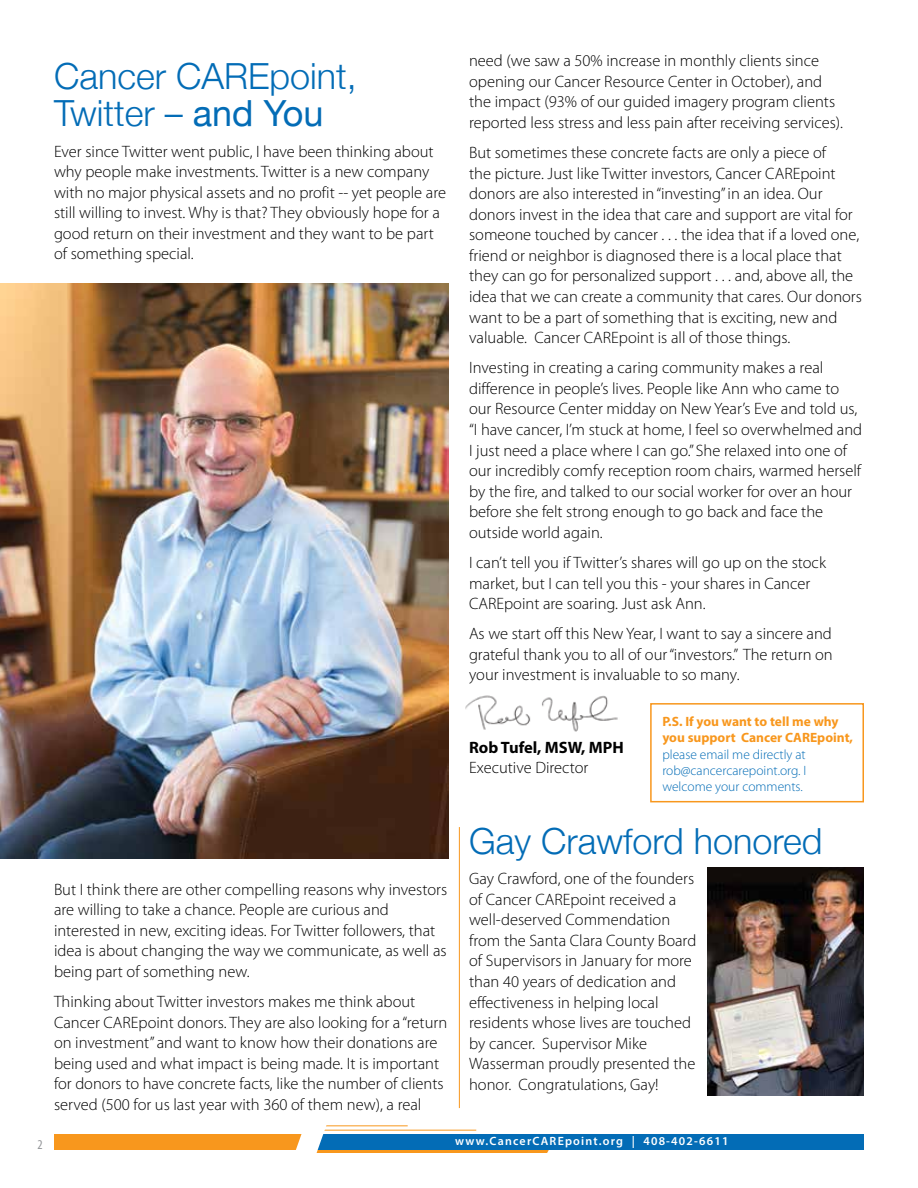
<style>
.page{position:relative;width:918px;height:1188px;background:#fff}
.page>*{position:absolute;margin:0;border:0;box-sizing:border-box;transform-origin:0 0}
.t1{font:300 36px/37.5px "Helvetica Neue";color:#036cb6}
.t2{font:300 16.5px/20.5px "Myriad Pro";color:#000}
.t3{font:700 16.5px "Myriad Pro";color:#000}
.t4{font:300 13.5px/16.2px "Myriad Pro";color:#036cb6;text-align:justify}
.t5{font:700 13.5px/16.2px "Myriad Pro";color:#f8971d}
.t6{font:condensed 13.5px "Myriad Pro";color:#939598}
.t7{font:600 12px "Myriad Pro";letter-spacing:.1em;color:#fff}
.s1{font-weight:400}
</style>
<div class="page">
<hr style="left:308px;top:1149px;width:245px;height:3px;background:#f8971d">
<svg style="left:545px;top:1149px;width:45px;height:4px"></svg>
<div style="left:292px;top:1134px;width:572px;height:15px;background:#036cb6"></div>
<div style="left:54px;top:1134px;width:248px;height:15px;background:#f8971d"></div>
<hr style="left:326px;top:1125px;width:82px;height:1px;background:#f8971d">
<hr style="left:322px;top:1130px;width:154px;height:1px;background:#f8971d">
<svg style="left:293px;top:1125px;width:35px;height:28px"></svg>
<img style="left:0;top:284px;width:449px;height:575px">
<hr style="left:459px;top:827px;width:1px;height:281px;background:#f8971d">
<img style="left:707px;top:867px;width:157px;height:228px">
<img style="left:465px;top:695px;width:153px;height:37px">
<div style="left:650px;top:703px;width:214px;height:99px;border:2px solid #f8971d"></div>
<h1 class="t1" style="left:54px;top:55px;width:304px">Cancer CAREpoint,<br>Twitter – <span class="s1">and You</span></h1>
<p class="t2" style="left:54px;top:141px;width:394px">Ever since Twitter went public, I have been thinking about why people make investments. Twitter is a new company with no major physical assets and no profit -- yet people are still willing to invest. Why is that? They obviously hope for a good return on their investment and they want to be part of something special.</p>
<p class="t2" style="left:54px;top:879px;width:395px">But I think there are other compelling reasons why investors are willing to take a chance. People are curious and interested in new, exciting ideas. For Twitter followers, that idea is about changing the way we communicate, as well as being part of something new.</p>
<p class="t2" style="left:54px;top:991px;width:395px">Thinking about Twitter investors makes me think about Cancer CAREpoint donors. They are also looking for a “return on investment” and want to know how their donations are being used and what impact is being made. It is important for donors to have concrete facts, like the number of clients served (500 for us last year with 360 of them new), a real</p>
<p class="t2" style="left:469px;top:50px;width:376px">need (we saw a 50% increase in monthly clients since opening our Cancer Resource Center in October), and the impact (93% of our guided imagery program clients reported less stress and less pain after receiving services).</p>
<p class="t2" style="left:469px;top:142px;width:394px">But sometimes these concrete facts are only a piece of<br>the picture. Just like Twitter investors, Cancer CAREpoint donors are also interested in “investing” in an idea. Our donors invest in the idea that care and support are vital for someone touched by cancer . . . the idea that if a loved one, friend or neighbor is diagnosed there is a local place that they can go for personalized support . . . and, above all, the idea that we can create a community that cares. Our donors want to be a part of something that is exciting, new and valuable. Cancer CAREpoint is all of those things.</p>
<p class="t2" style="left:469px;top:357px;width:395px">Investing in creating a caring community makes a real difference in people’s lives. People like Ann who came to our Resource Center midday on New Year’s Eve and told us, “I have cancer, I’m stuck at home, I feel so overwhelmed and I just need a place where I can go.” She relaxed into one of our incredibly comfy reception room chairs, warmed herself by the fire, and talked to our social worker for over an hour before she felt strong enough to go back and face the outside world again.</p>
<p class="t2" style="left:469px;top:552px;width:358px">I can’t tell you if Twitter’s shares will go up on the stock market, but I can tell you this - your shares in Cancer<br>CAREpoint are soaring. Just ask Ann.</p>
<p class="t2" style="left:469px;top:623px;width:365px;text-align:justify">As we start off this New Year, I want to say a sincere and grateful thank you to all of our “investors.” The return on your investment is invaluable to so many.</p>
<p class="t3" style="left:469px;top:737px;width:156px">Rob Tufel, MSW, MPH</p>
<p class="t2" style="left:469px;top:757px;width:121px">Executive Director</p>
<p class="t5" style="left:662px;top:713px;width:192px">P.S. If you want to tell me why you support Cancer CAREpoint,</p>
<p class="t4" style="left:662px;top:746px;width:146px">please email me directly at rob@cancercarepoint.org. I welcome your comments.</p>
<h1 class="t1" style="left:469px;top:820px;width:355px">Gay Crawford honored</h1>
<p class="t2" style="left:469px;top:868px;width:229px">Gay Crawford, one of the founders of Cancer CAREpoint received a well-deserved Commendation from the Santa Clara County Board of Supervisors in January for more than 40 years of dedication and effectiveness in helping local residents whose lives are touched by cancer. Supervisor Mike<br>Wasserman proudly presented the honor. Congratulations, Gay!</p>
<p class="t6" style="left:38px;top:1136px;width:7px">2</p>
<p class="t7" style="left:455px;top:1133px;width:275px">www.CancerCAREpoint.org | 408-402-6611</p>
</div>
